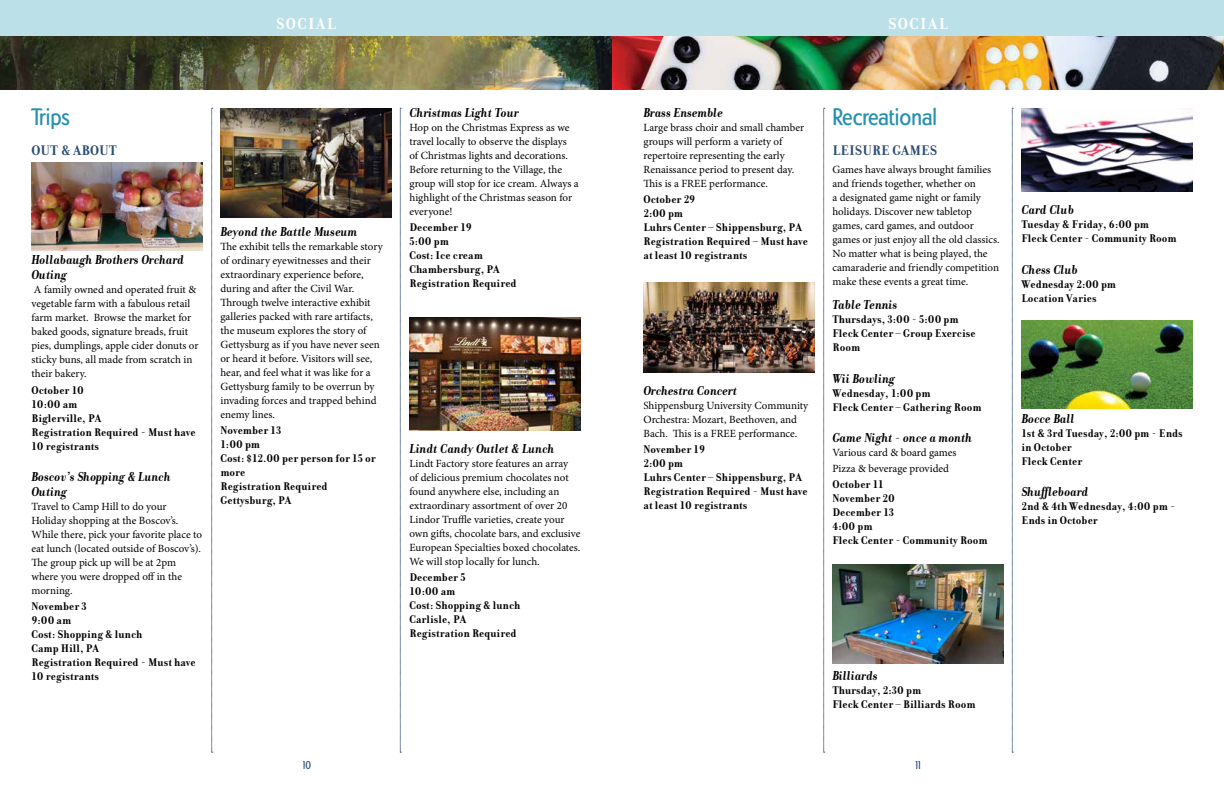
<style>
.page{position:relative;width:1224px;height:792px;background:#fff}
.page>*{position:absolute;margin:0;border:0;box-sizing:border-box;transform-origin:0 0}
.t1{font:500 condensed 25px "Dundee";color:#2890b0}
.t2{font:700 17px "Donatora";letter-spacing:.08em;color:#fff}
.t3{font:700 15px "Donatora";color:#2c4e73}
.t4{font:italic 700 14px/15px "Donatora";color:#000}
.t5{font:700 12px/14px "Donatora";color:#000}
.t6{font:500 condensed 12px "Dundee";color:#2c4e73}
.t7{font:11px/14px "Minion Pro";color:#000}
</style>
<div class="page">
<div style="left:0;top:0;width:621px;height:36px;background:#bce0e8"></div>
<div style="left:603px;top:0;width:621px;height:36px;background:#bce0e8"></div>
<svg style="left:212px;top:108px;width:1px;height:645px"></svg>
<svg style="left:400px;top:108px;width:1px;height:645px"></svg>
<img style="left:0;top:36px;width:1224px;height:54px">
<svg style="left:824px;top:108px;width:1px;height:645px"></svg>
<svg style="left:1012px;top:108px;width:1px;height:645px"></svg>
<img style="left:220px;top:108px;width:172px;height:110px">
<img style="left:32px;top:163px;width:170px;height:88px">
<img style="left:832px;top:564px;width:172px;height:99px">
<img style="left:1022px;top:108px;width:170px;height:84px">
<img style="left:1022px;top:320px;width:170px;height:88px">
<img style="left:410px;top:318px;width:170px;height:112px">
<img style="left:644px;top:282px;width:170px;height:91px">
<h2 class="t2" style="left:276px;top:14px;width:61px">SOCIAL</h2>
<h2 class="t2" style="left:888px;top:14px;width:61px">SOCIAL</h2>
<h1 class="t1" style="left:32px;top:102px;width:40px">Trips</h1>
<h3 class="t3" style="left:32px;top:142px;width:87px">OUT &amp; ABOUT</h3>
<p class="t4" style="left:32px;top:253px;width:154px">Hollabaugh Brothers Orchard<br>Outing</p>
<p class="t7" style="left:32px;top:283px;width:168px">A family owned and operated fruit &amp; vegetable farm with a fabulous retail farm market. Browse the market for baked goods, signature breads, fruit pies, dumplings, apple cider donuts or sticky buns, all made from scratch in their bakery.</p>
<p class="t5" style="left:32px;top:383px;width:166px">October 10<br>10:00 am<br>Biglerville, PA<br>Registration Required - Must have<br>10 registrants</p>
<p class="t4" style="left:32px;top:469px;width:141px">Boscov’s Shopping &amp; Lunch<br>Outing</p>
<p class="t7" style="left:32px;top:499px;width:172px">Travel to Camp Hill to do your<br>Holiday shopping at the Boscov’s.<br>While there, pick your favorite place to eat lunch (located outside of Boscov’s).<br>The group pick up will be at 2pm where you were dropped off in the morning.</p>
<p class="t5" style="left:32px;top:599px;width:166px">November 3<br>9:00 am<br>Cost: Shopping &amp; lunch<br>Camp Hill, PA<br>Registration Required - Must have<br>10 registrants</p>
<p class="t4" style="left:220px;top:224px;width:139px">Beyond the Battle Museum</p>
<p class="t7" style="left:220px;top:239px;width:164px">The exhibit tells the remarkable story of ordinary eyewitnesses and their extraordinary experience before, during and after the Civil War.<br>Through twelve interactive exhibit galleries packed with rare artifacts, the museum explores the story of Gettysburg as if you have never seen or heard it before. Visitors will see, hear, and feel what it was like for a Gettysburg family to be overrun by invading forces and trapped behind enemy lines.</p>
<p class="t5" style="left:220px;top:423px;width:157px">November 13<br>1:00 pm<br>Cost: $12.00 per person for 15 or more<br>Registration Required<br>Gettysburg, PA</p>
<p class="t4" style="left:410px;top:105px;width:111px">Christmas Light Tour</p>
<p class="t7" style="left:410px;top:121px;width:171px">Hop on the Christmas Express as we travel locally to observe the displays<br>of Christmas lights and decorations.<br>Before returning to the Village, the group will stop for ice cream. Always a highlight of the Christmas season for everyone!</p>
<p class="t5" style="left:410px;top:220px;width:109px">December 19<br>5:00 pm<br>Cost: Ice cream<br>Chambersburg, PA<br>Registration Required</p>
<p class="t4" style="left:410px;top:441px;width:147px">Lindt Candy Outlet &amp; Lunch</p>
<p class="t7" style="left:410px;top:457px;width:173px">Lindt Factory store features an array<br>of delicious premium chocolates not found anywhere else, including an extraordinary assortment of over 20<br>Lindor Truffle varieties, create your own gifts, chocolate bars, and exclusive European Specialties boxed chocolates.<br>We will stop locally for lunch.</p>
<p class="t5" style="left:410px;top:571px;width:112px">December 5<br>10:00 am<br>Cost: Shopping &amp; lunch<br>Carlisle, PA<br>Registration Required</p>
<p class="t4" style="left:644px;top:105px;width:81px">Brass Ensemble</p>
<p class="t7" style="left:644px;top:121px;width:162px">Large brass choir and small chamber groups will perform a variety of repertoire representing the early Renaissance period to present day.<br>This is a FREE performance.</p>
<p class="t5" style="left:644px;top:192px;width:166px">October 29<br>2:00 pm<br>Luhrs Center – Shippensburg, PA<br>Registration Required – Must have at least 10 registrants</p>
<p class="t4" style="left:644px;top:383px;width:95px">Orchestra Concert</p>
<p class="t7" style="left:644px;top:399px;width:166px">Shippensburg University Community<br>Orchestra: Mozart, Beethoven, and<br>Bach. This is a FREE performance.</p>
<p class="t5" style="left:644px;top:443px;width:166px">November 19<br>2:00 pm<br>Luhrs Center – Shippensburg, PA<br>Registration Required - Must have at least 10 registrants</p>
<h1 class="t1" style="left:832px;top:102px;width:106px">Recreational</h1>
<h3 class="t3" style="left:832px;top:142px;width:106px">LEISURE GAMES</h3>
<p class="t7" style="left:832px;top:163px;width:169px">Games have always brought families and friends together, whether on<br>a designated game night or family holidays. Discover new tabletop games, card games, and outdoor games or just enjoy all the old classics.<br>No matter what is being played, the camaraderie and friendly competition make these events a great time.</p>
<p class="t4" style="left:832px;top:298px;width:67px">Table Tennis</p>
<p class="t5" style="left:832px;top:313px;width:145px">Thursdays, 3:00 - 5:00 pm<br>Fleck Center – Group Exercise<br>Room</p>
<p class="t4" style="left:832px;top:371px;width:64px">Wii Bowling</p>
<p class="t5" style="left:832px;top:386px;width:150px">Wednesday, 1:00 pm<br>Fleck Center – Gathering Room</p>
<p class="t4" style="left:832px;top:430px;width:141px">Game Night - once a month</p>
<p class="t7" style="left:832px;top:444px;width:126px;line-height:16.2px">Various card &amp; board games<br>Pizza &amp; beverage provided</p>
<p class="t5" style="left:832px;top:477px;width:157px">October 11<br>November 20<br>December 13<br>4:00 pm<br>Fleck Center - Community Room</p>
<p class="t4" style="left:832px;top:668px;width:47px">Billiards</p>
<p class="t5" style="left:832px;top:683px;width:145px">Thursday, 2:30 pm<br>Fleck Center – Billiards Room</p>
<p class="t6" style="left:301px;top:758px;width:11px">10</p>
<p class="t6" style="left:914px;top:758px;width:10px">11</p>
<p class="t4" style="left:1022px;top:202px;width:54px">Card Club</p>
<p class="t5" style="left:1022px;top:218px;width:157px">Tuesday &amp; Friday, 6:00 pm<br>Fleck Center - Community Room</p>
<p class="t4" style="left:1022px;top:262px;width:58px">Chess Club</p>
<p class="t5" style="left:1022px;top:277px;width:96px">Wednesday 2:00 pm<br>Location Varies</p>
<p class="t4" style="left:1022px;top:411px;width:55px">Bocce Ball</p>
<p class="t5" style="left:1022px;top:426px;width:163px">1st &amp; 3rd Tuesday, 2:00 pm - Ends in October<br>Fleck Center</p>
<p class="t4" style="left:1022px;top:484px;width:69px">Shuffleboard</p>
<p class="t5" style="left:1022px;top:499px;width:155px">2nd &amp; 4th Wednesday, 4:00 pm -<br>Ends in October</p>
</div>
